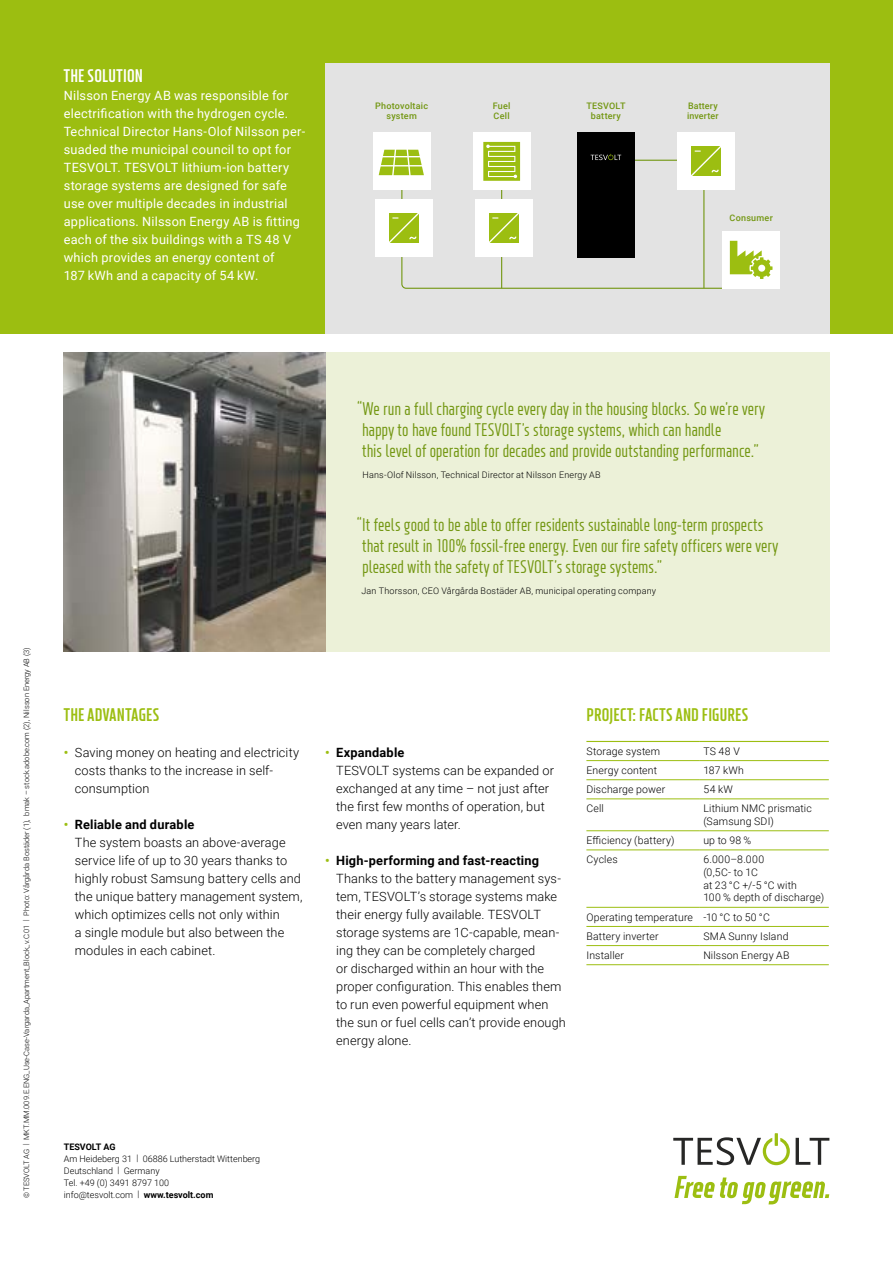
<style>
.page{position:relative;width:893px;height:1263px;background:#fff}
.page>*{position:absolute;margin:0;border:0;box-sizing:border-box;transform-origin:0 0}
.t1{font:500 condensed 18px/21px "XXII Neue Norm";letter-spacing:.005em;color:#739712}
.t2{font:800 condensed 18px "XXII Neue Norm";letter-spacing:.015em;color:#9cbe11}
.t3{font:800 condensed 18px "XXII Neue Norm";letter-spacing:.02em;color:#fff}
.t4{font:300 12.75px/18px "Roboto";letter-spacing:.01em;color:#000}
.t5{font:12.75px/18px "Roboto";letter-spacing:.02em;color:#fff}
.t6{font:300 10.5px/12.6px "Roboto";letter-spacing:.015em;color:#000}
.t7{font:300 9px/12px "Roboto";letter-spacing:.015em;color:#000}
.t8{font:500 9px/10.8px "Roboto";letter-spacing:.025em;color:#739712;text-align:center}
.t9{font:700 9px "Roboto";color:#000}
.t10{font:300 7.5px "Roboto";color:#000}
.s1{font-weight:700;color:#9cbe11}
.s2{font-weight:700}
</style>
<div class="page">
<div style="left:0;top:0;width:893px;height:334px;background:#9cbe11"></div>
<div style="left:325px;top:64px;width:504px;height:270px;background:#e3e3e3"></div>
<div style="left:325px;top:352px;width:504px;height:300px;background:#ecf1d8"></div>
<img style="left:63px;top:352px;width:262px;height:300px">
<svg style="left:796px;top:1138px;width:33px;height:27px"></svg>
<svg style="left:673px;top:1133px;width:117px;height:32px"></svg>
<svg style="left:674px;top:1176px;width:155px;height:28px"></svg>
<div style="left:373px;top:132px;width:58px;height:57px;background:#fff"></div>
<div style="left:473px;top:132px;width:58px;height:57px;background:#fff"></div>
<div style="left:722px;top:231px;width:58px;height:58px;background:#fff"></div>
<div style="left:577px;top:132px;width:58px;height:126px;background:#000"></div>
<hr style="left:586px;top:741px;width:113px;height:1px;background:#9cbe11">
<hr style="left:699px;top:741px;width:130px;height:1px;background:#9cbe11">
<hr style="left:586px;top:760px;width:113px;height:1px;background:#9cbe11">
<hr style="left:699px;top:760px;width:130px;height:1px;background:#9cbe11">
<hr style="left:586px;top:779px;width:113px;height:1px;background:#9cbe11">
<hr style="left:699px;top:779px;width:130px;height:1px;background:#9cbe11">
<hr style="left:586px;top:798px;width:113px;height:1px;background:#9cbe11">
<hr style="left:699px;top:798px;width:130px;height:1px;background:#9cbe11">
<hr style="left:586px;top:830px;width:113px;height:1px;background:#9cbe11">
<hr style="left:699px;top:830px;width:130px;height:1px;background:#9cbe11">
<hr style="left:586px;top:849px;width:113px;height:1px;background:#9cbe11">
<hr style="left:699px;top:849px;width:130px;height:1px;background:#9cbe11">
<hr style="left:586px;top:907px;width:113px;height:1px;background:#9cbe11">
<hr style="left:699px;top:907px;width:130px;height:1px;background:#9cbe11">
<hr style="left:586px;top:926px;width:113px;height:1px;background:#9cbe11">
<hr style="left:699px;top:926px;width:130px;height:1px;background:#9cbe11">
<hr style="left:586px;top:945px;width:113px;height:1px;background:#9cbe11">
<hr style="left:699px;top:945px;width:130px;height:1px;background:#9cbe11">
<hr style="left:586px;top:964px;width:113px;height:1px;background:#9cbe11">
<hr style="left:699px;top:964px;width:130px;height:1px;background:#9cbe11">
<div style="left:375px;top:199px;width:58px;height:58px;background:#fff"></div>
<div style="left:677px;top:132px;width:58px;height:58px;background:#fff"></div>
<svg style="left:379px;top:141px;width:393px;height:148px"></svg>
<h1 class="t3" style="left:64px;top:65px;width:81px">THE SOLUTION</h1>
<p class="t5" style="left:64px;top:86px;width:243px">Nilsson Energy AB was responsible for electrification with the hydrogen cycle.<br>Technical Director Hans-Olof Nilsson per&shy;suaded the municipal council to opt for TESVOLT. TESVOLT lithium-ion battery storage systems are designed for safe use over multiple decades in industrial applications. Nilsson Energy AB is fitting each of the six buildings with a TS 48 V which provides an energy content of<br>187 kWh and a capacity of 54 kW.</p>
<p class="t8" style="left:375px;top:100px;width:54px">Photovoltaic system</p>
<p class="t8" style="left:493px;top:100px;width:19px;text-align:left">Fuel<br>Cell</p>
<p class="t8" style="left:586px;top:100px;width:41px">TESVOLT battery</p>
<p class="t8" style="left:687px;top:100px;width:33px;text-align:left">Battery inverter</p>
<p class="t8" style="left:730px;top:212px;width:45px">Consumer</p>
<p class="t10" style="left:21px;top:1145px;width:500px;rotate:-90deg">| MKT.MM.009.E.ENG_Use-Case-Vargarda_Apartment_Block_v.C.01 | Photo: Vårgårda Bostäder (1), bmak – stock.adobe.com (2), Nilsson Energy AB (3)</p>
<p class="t10" style="left:21px;top:1198px;width:51px;rotate:-90deg">© TESVOLT AG</p>
<h1 class="t1" style="left:357px;top:398px;width:410px">“We run a full charging cycle every day in the housing blocks. So we’re very happy to have found TESVOLT’s storage systems, which can handle<br>this level of operation for decades and provide outstanding performance.”</h1>
<p class="t7" style="left:362px;top:468px;width:240px">Hans-Olof Nilsson, Technical Director at Nilsson Energy AB</p>
<h1 class="t1" style="left:362px;top:514px;width:418px;text-indent:-6px">“It feels good to be able to offer residents sustainable long-term prospects that result in 100% fossil-free energy. Even our fire safety officers were very pleased with the safety of TESVOLT’s storage systems.”</h1>
<p class="t7" style="left:361px;top:585px;width:296px">Jan Thorsson, CEO Vårgårda Bostäder AB, municipal operating company</p>
<h1 class="t2" style="left:64px;top:704px;width:97px">THE ADVANTAGES</h1>
<p class="t4" style="left:75px;top:743px;width:226px;text-indent:-11px"><span class="s1">•</span> Saving money on heating and electricity costs thanks to the increase in self&shy;consumption</p>
<p class="t4" style="left:75px;top:815px;width:229px;text-indent:-11px"><span class="s1">•</span> <span class="s2">Reliable and durable<br></span>The system boasts an above-average service life of up to 30 years thanks to highly robust Samsung battery cells and the unique battery management system, which optimizes cells not only within<br>a single module but also between the modules in each cabinet.</p>
<p class="t4" style="left:336px;top:743px;width:219px;text-indent:-11px"><span class="s1">•</span> <span class="s2">Expandable<br></span>TESVOLT systems can be expanded or exchanged at any time – not just after the first few months of operation, but even many years later.</p>
<p class="t4" style="left:336px;top:851px;width:231px;text-indent:-11px"><span class="s1">•</span> <span class="s2">High-performing and fast-reacting </span>Thanks to the battery management sys&shy;tem, TESVOLT’s storage systems make their energy fully available. TESVOLT storage systems are 1C-capable, mean&shy;ing they can be completely charged<br>or discharged within an hour with the proper configuration. This enables them to run even powerful equipment when the sun or fuel cells can’t provide enough energy alone.</p>
<h1 class="t2" style="left:586px;top:704px;width:163px">PROJECT: FACTS AND FIGURES</h1>
<p class="t6" style="left:586px;top:744px;width:75px">Storage system</p>
<p class="t6" style="left:703px;top:744px;width:38px">TS 48 V</p>
<p class="t6" style="left:586px;top:763px;width:72px">Energy content</p>
<p class="t6" style="left:703px;top:763px;width:42px">187 kWh</p>
<p class="t6" style="left:586px;top:783px;width:80px">Discharge power</p>
<p class="t6" style="left:703px;top:783px;width:31px">54 kW</p>
<p class="t6" style="left:586px;top:802px;width:19px">Cell</p>
<p class="t6" style="left:703px;top:802px;width:110px">Lithium NMC prismatic (Samsung SDI)</p>
<p class="t6" style="left:586px;top:834px;width:90px">Efficiency (battery)</p>
<p class="t6" style="left:703px;top:834px;width:49px">up to 98 %</p>
<p class="t6" style="left:586px;top:853px;width:33px">Cycles</p>
<p class="t6" style="left:703px;top:853px;width:122px">6.000–8.000<br>(0,5C- to 1C<br>at 23 °C +/-5 °C with<br>100 % depth of discharge)</p>
<p class="t6" style="left:586px;top:907px;width:185px;line-height:19.2px">Operating temperature -10 °C to 50 °C<br>Battery inverter</p>
<p class="t6" style="left:703px;top:929px;width:87px">SMA Sunny Island</p>
<p class="t6" style="left:586px;top:948px;width:39px">Installer</p>
<p class="t6" style="left:703px;top:948px;width:88px">Nilsson Energy AB</p>
<p class="t9" style="left:64px;top:1140px;width:53px">TESVOLT AG</p>
<p class="t7" style="left:64px;top:1152px;width:198px">Am Heideberg 31 | 06886 Lutherstadt Wittenberg<br>Deutschland | Germany<br>Tel. +49 (0) 3491 8797 100</p>
<p class="t7" style="left:64px;top:1188px;width:151px">info@tesvolt.com | <span class="s2">www.tesvolt.com</span></p>
</div>
